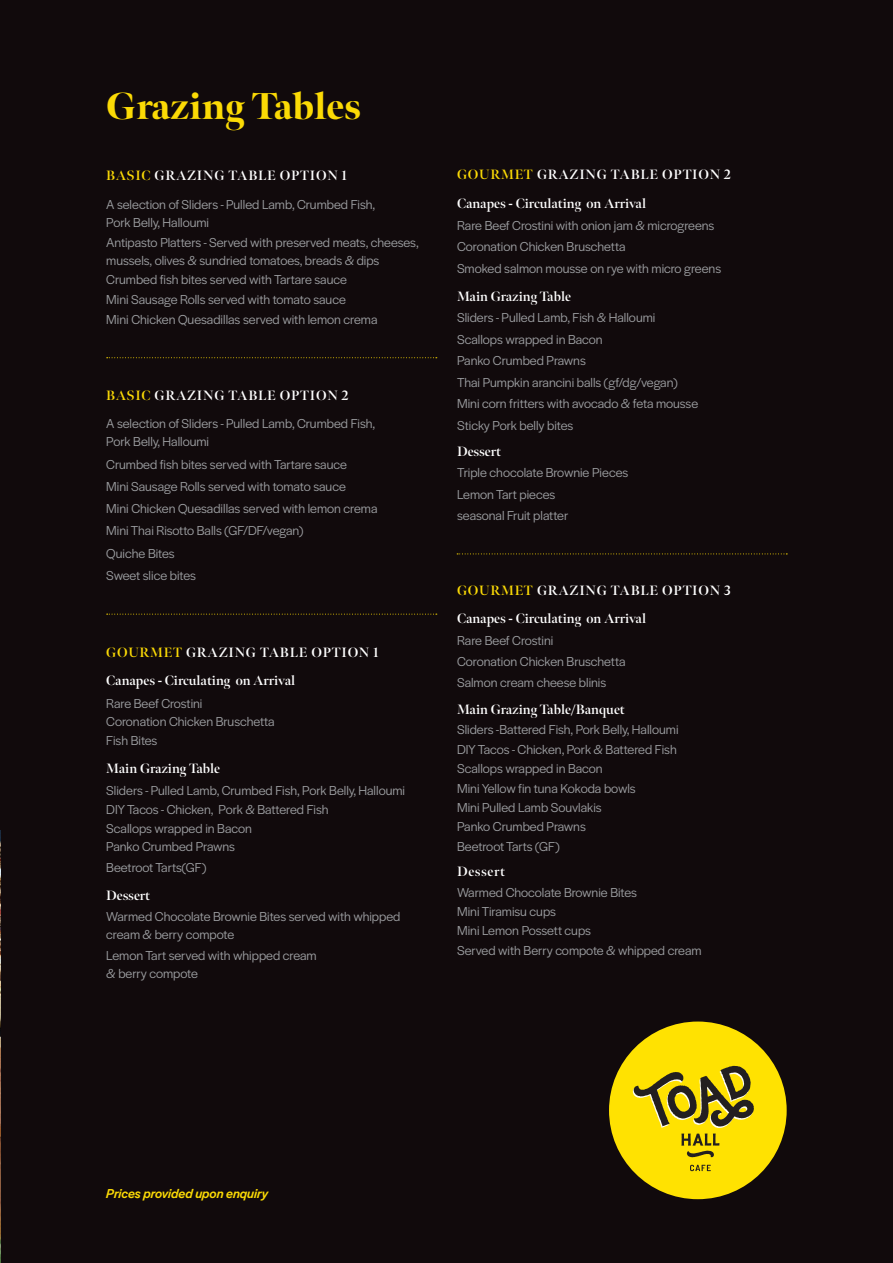
<style>
.page{position:relative;width:893px;height:1263px;background:#110a0c}
.page>*{position:absolute;margin:0;border:0;box-sizing:border-box;transform-origin:0 0}
.t1{font:900 37.5px "Meno Banner";color:#fbda05}
.t2{font:13.5px/21.6px "Halyard Display";color:#9d9fa2}
.t3{font:700 13.5px/28.7px "Meno Banner";color:#fff}
.t4{font:700 13.5px "Meno Banner";letter-spacing:.05em;color:#fff}
.t5{font:italic 500 13.5px "Halyard Display";color:#fbda05}
.s1{color:#fbda05}
</style>
<div class="page">
<svg style="left:107px;top:357px;width:330px;height:1px"></svg>
<svg style="left:107px;top:614px;width:330px;height:1px"></svg>
<svg style="left:457px;top:553px;width:330px;height:1px"></svg>
<img style="left:0;top:830px;width:1px;height:433px">
<svg style="left:609px;top:1021px;width:178px;height:178px"></svg>
<h1 class="t1" style="left:106px;top:82px;width:256px">Grazing Tables</h1>
<p class="t4" style="left:106px;top:167px;width:242px"><span class="s1">BASIC</span> GRAZING TABLE OPTION 1</p>
<p class="t2" style="left:106px;top:195px;width:270px;line-height:18px">A selection of Sliders - Pulled Lamb, Crumbed Fish,<br>Pork Belly, Halloumi</p>
<p class="t2" style="left:106px;top:232px;width:314px;line-height:18px">Antipasto Platters - Served with preserved meats, cheeses, mussels, olives &amp; sundried tomatoes, breads &amp; dips</p>
<p class="t2" style="left:106px;top:269px;width:273px;line-height:19.6px">Crumbed fish bites served with Tartare sauce<br>Mini Sausage Rolls served with tomato sauce<br>Mini Chicken Quesadillas served with lemon crema</p>
<p class="t4" style="left:106px;top:386px;width:244px"><span class="s1">BASIC</span> GRAZING TABLE OPTION 2</p>
<p class="t2" style="left:106px;top:414px;width:270px;line-height:18px">A selection of Sliders - Pulled Lamb, Crumbed Fish,<br>Pork Belly, Halloumi</p>
<p class="t2" style="left:106px;top:452px;width:273px;line-height:22.2px">Crumbed fish bites served with Tartare sauce<br>Mini Sausage Rolls served with tomato sauce<br>Mini Chicken Quesadillas served with lemon crema Mini Thai Risotto Balls (GF/DF/vegan)<br>Quiche Bites<br>Sweet slice bites</p>
<p class="t3" style="left:106px;top:638px;width:274px"><span class="s1">GOURMET</span> GRAZING TABLE OPTION 1<br>Canapes - Circulating on Arrival</p>
<p class="t2" style="left:106px;top:693px;width:170px;line-height:18.9px">Rare Beef Crostini<br>Coronation Chicken Bruschetta<br>Fish Bites</p>
<p class="t3" style="left:106px;top:754px;width:115px">Main Grazing Table</p>
<p class="t2" style="left:106px;top:780px;width:300px;line-height:18.9px">Sliders - Pulled Lamb, Crumbed Fish, Pork Belly, Halloumi DIY Tacos - Chicken, Pork &amp; Battered Fish<br>Scallops wrapped in Bacon<br>Panko Crumbed Prawns</p>
<p class="t2" style="left:106px;top:856px;width:101px">Beetroot Tarts(GF)</p>
<p class="t3" style="left:106px;top:881px;width:45px">Dessert</p>
<p class="t2" style="left:106px;top:906px;width:296px;line-height:18px">Warmed Chocolate Brownie Bites served with whipped cream &amp; berry compote</p>
<p class="t2" style="left:106px;top:945px;width:212px;line-height:18px">Lemon Tart served with whipped cream &amp; berry compote</p>
<p class="t3" style="left:457px;top:160px;width:275px"><span class="s1">GOURMET</span> GRAZING TABLE OPTION 2<br>Canapes - Circulating on Arrival</p>
<p class="t2" style="left:457px;top:213px;width:266px">Rare Beef Crostini with onion jam &amp; microgreens<br>Coronation Chicken Bruschetta<br>Smoked salmon mousse on rye with micro greens</p>
<p class="t3" style="left:457px;top:282px;width:115px">Main Grazing Table</p>
<p class="t2" style="left:457px;top:306px;width:243px">Sliders - Pulled Lamb, Fish &amp; Halloumi<br>Scallops wrapped in Bacon<br>Panko Crumbed Prawns<br>Thai Pumpkin arancini balls (gf/dg/vegan)<br>Mini corn fritters with avocado &amp; feta mousse<br>Sticky Pork belly bites</p>
<p class="t3" style="left:457px;top:437px;width:45px">Dessert</p>
<p class="t2" style="left:457px;top:461px;width:173px">Triple chocolate Brownie Pieces<br>Lemon Tart pieces<br>seasonal Fruit platter</p>
<p class="t3" style="left:457px;top:576px;width:275px"><span class="s1">GOURMET</span> GRAZING TABLE OPTION 3<br>Canapes - Circulating on Arrival</p>
<p class="t2" style="left:457px;top:630px;width:170px;line-height:20.7px">Rare Beef Crostini<br>Coronation Chicken Bruschetta<br>Salmon cream cheese blinis</p>
<p class="t3" style="left:457px;top:695px;width:169px">Main Grazing Table/Banquet</p>
<p class="t2" style="left:457px;top:719px;width:223px;line-height:19.4px">Sliders -Battered Fish, Pork Belly, Halloumi<br>DIY Tacos - Chicken, Pork &amp; Battered Fish<br>Scallops wrapped in Bacon<br>Mini Yellow fin tuna Kokoda bowls<br>Mini Pulled Lamb Souvlakis<br>Panko Crumbed Prawns<br>Beetroot Tarts (GF)</p>
<p class="t4" style="left:457px;top:863px;width:49px">Dessert</p>
<p class="t2" style="left:457px;top:881px;width:246px;line-height:19.5px">Warmed Chocolate Brownie Bites<br>Mini Tiramisu cups<br>Mini Lemon Possett cups<br>Served with Berry compote &amp; whipped cream</p>
<p class="t5" style="left:106px;top:1183px;width:163px">Prices provided upon enquiry</p>
</div>
